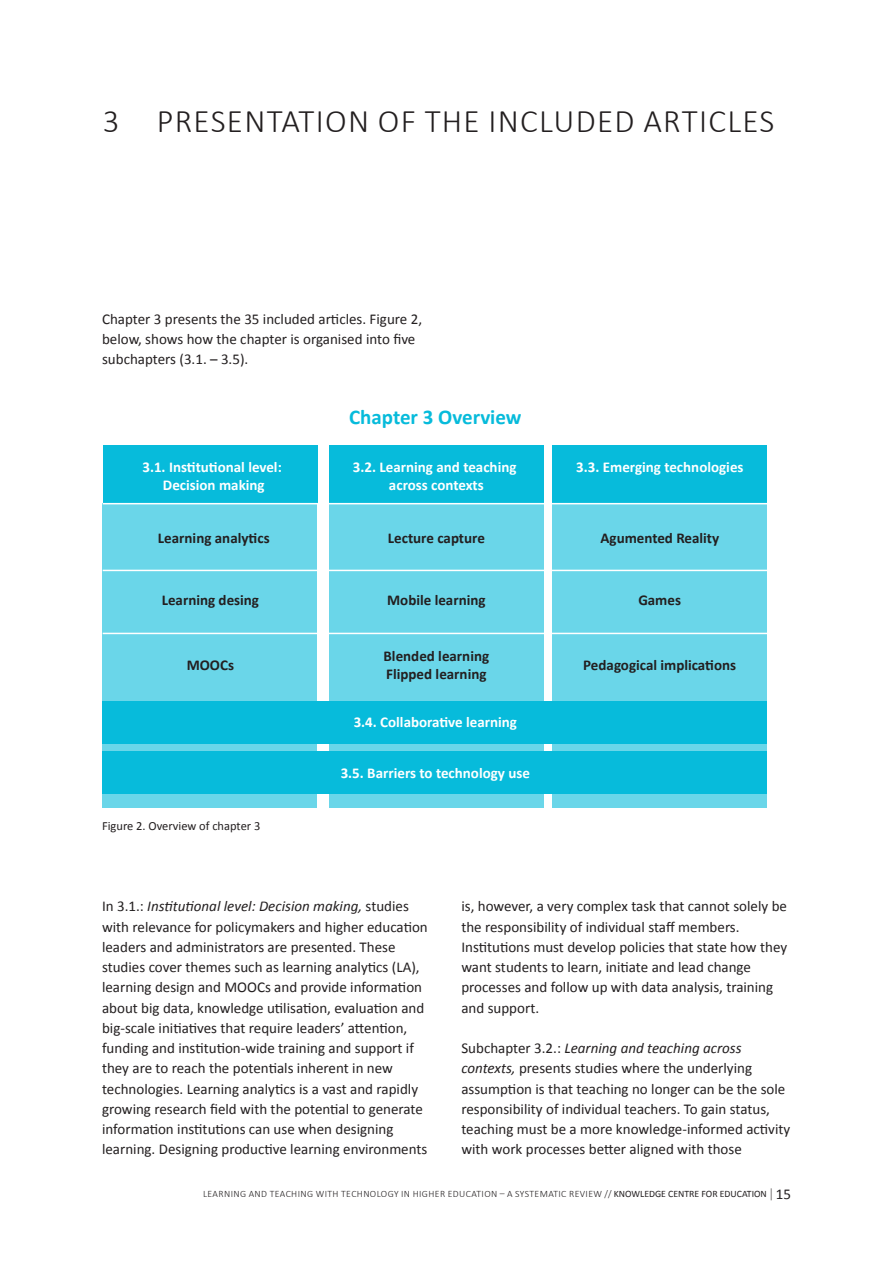
<style>
.page{position:relative;width:893px;height:1263px;background:#fff}
.page>*{position:absolute;margin:0;border:0;box-sizing:border-box;transform-origin:0 0}
.t1{font:300 33px "Calibri";letter-spacing:.04em;color:#231f20}
.t2{font:700 21px "Calibri";color:#07bbdb}
.t3{font:15px/20.2px "Calibri";color:#231f20}
.t4{font:700 15px/18px "Calibri";color:#fff;text-align:center}
.t5{font:700 15px/18px "Calibri";color:#231f20}
.t6{font:12.45px "Calibri";color:#231f20}
.t7{font:300 9.75px "Calibri";letter-spacing:.04em;color:#231f20}
.s1{font-style:italic}
.s2{font-weight:400}
.s3{font-size:13.8px}
.s4{font-weight:400;font-size:15px}
</style>
<div class="page">
<div style="left:103px;top:446px;width:214px;height:58px;background:#07bbdb"></div>
<div style="left:329px;top:446px;width:215px;height:58px;background:#07bbdb"></div>
<div style="left:552px;top:446px;width:215px;height:58px;background:#07bbdb"></div>
<div style="left:103px;top:504px;width:214px;height:304px;background:#6ad6e9"></div>
<div style="left:329px;top:504px;width:215px;height:304px;background:#6ad6e9"></div>
<div style="left:553px;top:504px;width:214px;height:304px;background:#6ad6e9"></div>
<div style="left:103px;top:701px;width:664px;height:42px;background:#07bbdb"></div>
<div style="left:103px;top:751px;width:664px;height:43px;background:#07bbdb"></div>
<hr style="left:103px;top:503px;width:665px;height:1px;background:#fff">
<hr style="left:103px;top:570px;width:665px;height:1px;background:#fff">
<hr style="left:103px;top:633px;width:665px;height:1px;background:#fff">
<h1 class="t1" style="left:103px;top:101px;width:673px">3 PRESENTATION OF THE INCLUDED ARTICLES</h1>
<p class="t3" style="left:102px;top:308px;width:322px">Chapter 3 presents the 35 included articles. Figure 2, below, shows how the chapter is organised into five subchapters (3.1. – 3.5).</p>
<p class="t4" style="left:142px;top:457px;width:141px">3.1. Institutional level:<br>Decision making</p>
<p class="t5" style="left:158px;top:528px;width:113px">Learning analytics</p>
<p class="t5" style="left:162px;top:590px;width:99px">Learning desing</p>
<h2 class="t2" style="left:349px;top:404px;width:174px">Chapter 3 Overview</h2>
<p class="t4" style="left:353px;top:457px;width:165px">3.2. Learning and teaching across contexts</p>
<p class="t5" style="left:388px;top:528px;width:99px">Lecture capture</p>
<p class="t4" style="left:576px;top:457px;width:169px">3.3. Emerging technologies</p>
<p class="t5" style="left:600px;top:528px;width:120px">Agumented Reality</p>
<p class="t5" style="left:387px;top:590px;width:100px">Mobile learning</p>
<p class="t5" style="left:638px;top:590px;width:44px">Games</p>
<p class="t5" style="left:187px;top:656px;width:49px">MOOCs</p>
<p class="t5" style="left:384px;top:647px;width:107px">Blended learning<br>Flipped learning</p>
<p class="t6" style="left:102px;top:818px;width:160px">Figure 2. Overview of chapter 3</p>
<p class="t4" style="left:354px;top:713px;width:165px">3.4. Collaborative learning</p>
<p class="t4" style="left:341px;top:763px;width:191px">3.5. Barriers to technology use</p>
<p class="t5" style="left:583px;top:656px;width:154px">Pedagogical implications</p>
<p class="t3" style="left:102px;top:895px;width:327px">In 3.1.: <span class="s1">Institutional level: Decision making,</span> studies with relevance for policymakers and higher education leaders and administrators are presented. These studies cover themes such as learning analytics (LA), learning design and MOOCs and provide information about big data, knowledge utilisation, evaluation and big-scale initiatives that require leaders’ attention, funding and institution-wide training and support if they are to reach the potentials inherent in new technologies. Learning analytics is a vast and rapidly growing research field with the potential to generate information institutions can use when designing learning. Designing productive learning environments</p>
<p class="t3" style="left:461px;top:895px;width:327px">is, however, a very complex task that cannot solely be the responsibility of individual staff members.<br>Institutions must develop policies that state how they want students to learn, initiate and lead change processes and follow up with data analysis, training and support.</p>
<p class="t3" style="left:461px;top:1037px;width:330px">Subchapter 3.2.: <span class="s1">Learning and teaching across contexts,</span> presents studies where the underlying assumption is that teaching no longer can be the sole responsibility of individual teachers. To gain status, teaching must be a more knowledge-informed activity with work processes better aligned with those</p>
<p class="t7" style="left:203px;top:1188px;width:589px">LEARNING AND TEACHING WITH TECHNOLOGY IN HIGHER EDUCATION – A SYSTEMATIC REVIEW // <span class="s2">KNOWLEDGE CENTRE FOR EDUCATION</span> <span class="s3">|</span> <span class="s4">15</span></p>
</div>
